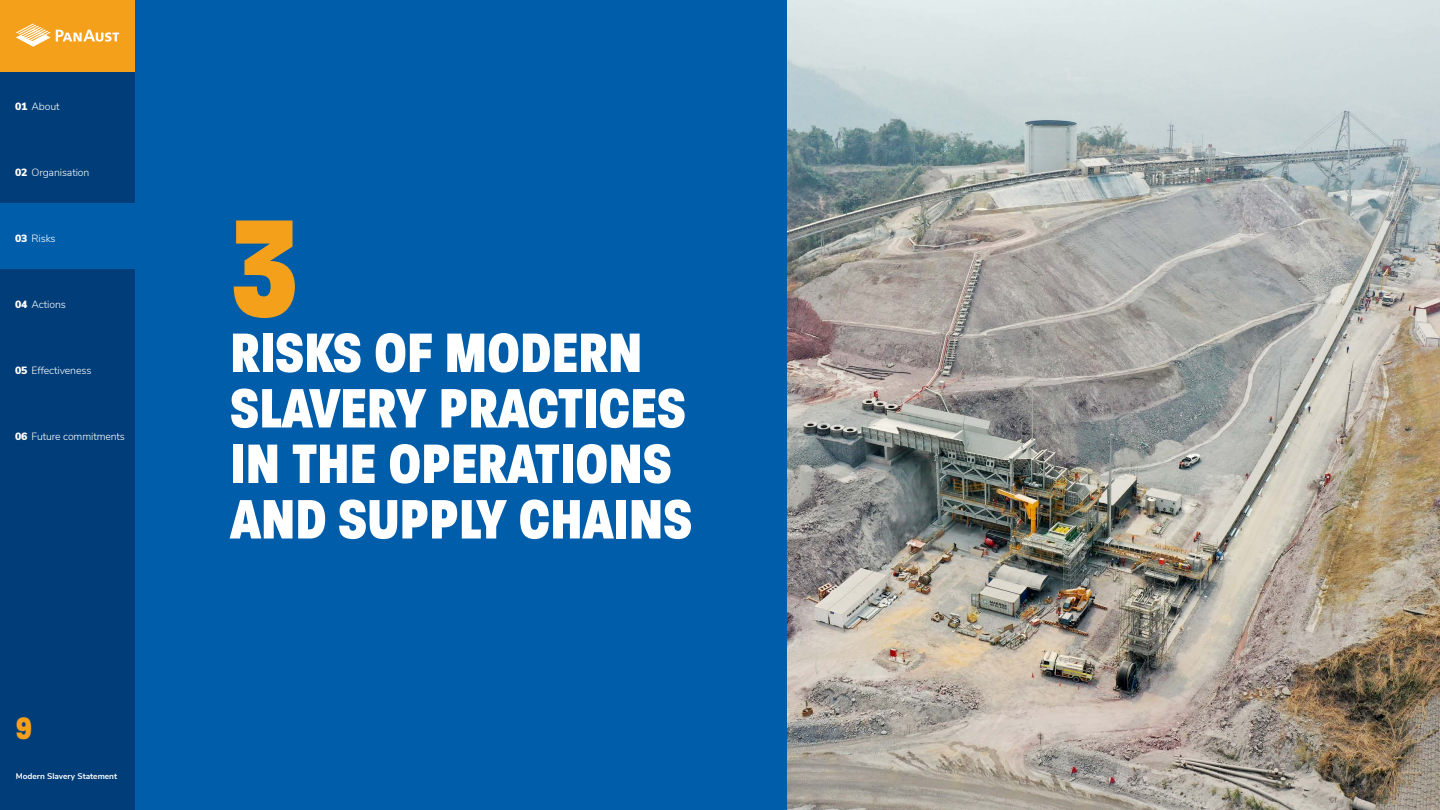
<style>
.page{position:relative;width:1440px;height:810px;background:#fff}
.page>*{position:absolute;margin:0;border:0;box-sizing:border-box;transform-origin:0 0}
.t1{font:800 150px "Paralucent Condensed";color:#f5a01a}
.t2{font:800 60px/55.5px "Paralucent Condensed";color:#fff}
.t3{font:800 33.45px "Paralucent Condensed";color:#f5a01a}
.t4{font:300 10.5px "Nunito Sans";letter-spacing:-.01em;color:#fff}
.t5{font:700 8.25px "Nunito Sans";color:#fff}
.s1{font-weight:900}
</style>
<div class="page">
<div style="left:0;top:0;width:135px;height:810px;background:#003d79"></div>
<div style="left:0;top:0;width:135px;height:71px;background:#f5a01a"></div>
<div style="left:0;top:203px;width:135px;height:66px;background:#005daa"></div>
<svg style="left:16px;top:24px;width:103px;height:23px"></svg>
<div style="left:135px;top:0;width:653px;height:810px;background:#005daa"></div>
<img style="left:788px;top:0;width:652px;height:810px">
<p class="t4" style="left:15px;top:98px;width:46px"><span class="s1">01</span> About</p>
<p class="t4" style="left:15px;top:164px;width:76px"><span class="s1">02</span> Organisation</p>
<p class="t4" style="left:15px;top:230px;width:42px"><span class="s1">03</span> Risks</p>
<p class="t4" style="left:15px;top:296px;width:52px"><span class="s1">04</span> Actions</p>
<p class="t4" style="left:15px;top:362px;width:78px"><span class="s1">05</span> Effectiveness</p>
<p class="t4" style="left:15px;top:428px;width:111px"><span class="s1">06</span> Future commitments</p>
<h3 class="t3" style="left:16px;top:708px;width:18px">9</h3>
<p class="t5" style="left:16px;top:770px;width:103px">Modern Slavery Statement</p>
<h1 class="t1" style="left:230px;top:178px;width:70px">3</h1>
<h2 class="t2" style="left:230px;top:325px;width:464px">RISKS OF MODERN<br>SLAVERY PRACTICES<br>IN THE OPERATIONS<br>AND SUPPLY CHAINS</h2>
</div>
